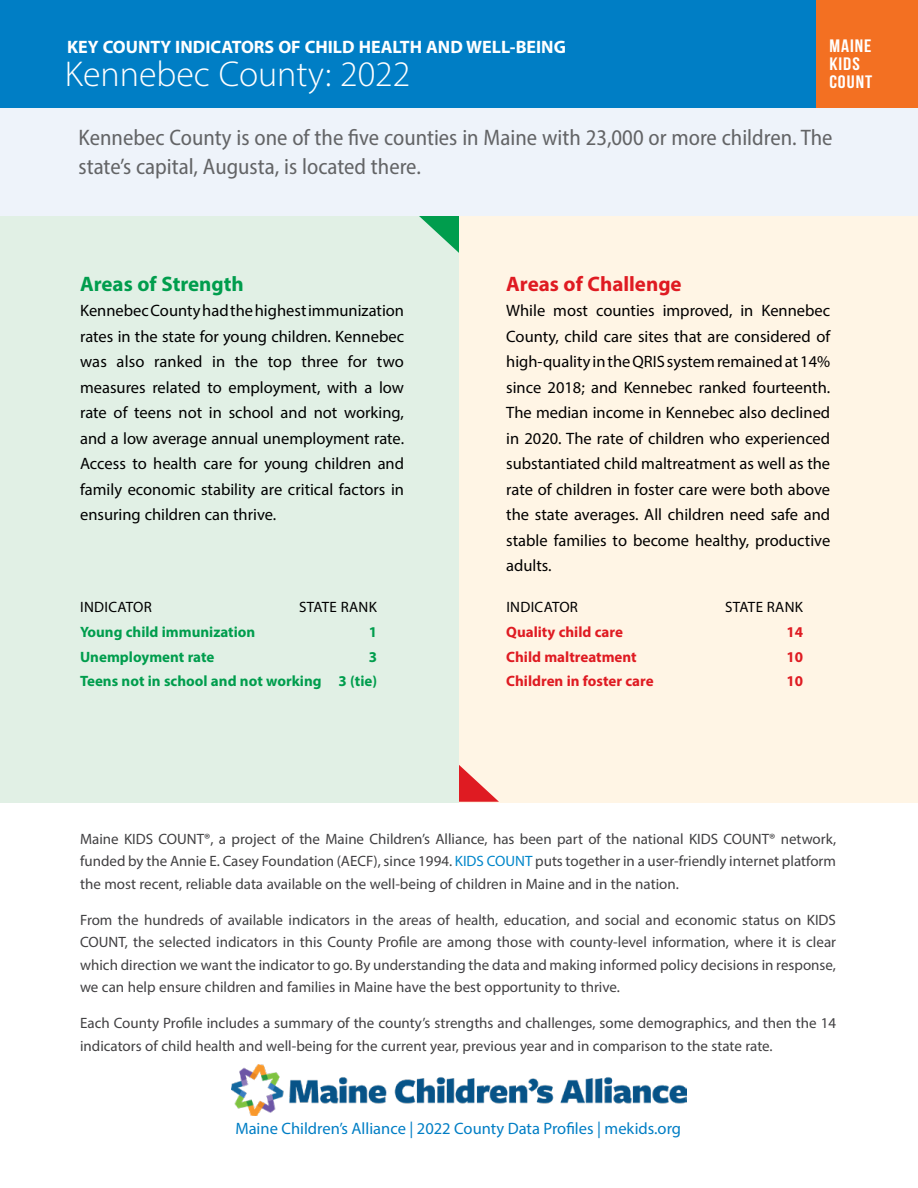
<style>
.page{position:relative;width:918px;height:1188px;background:#fff}
.page>*{position:absolute;margin:0;border:0;box-sizing:border-box;transform-origin:0 0}
.t1{font:300 36px "Myriad Pro";color:#fff}
.t2{font:semi-condensed 22.5px/28.5px "Myriad Pro";color:#636466}
.t3{font:700 21px "Myriad Pro";color:#df1b22}
.t4{font:700 21px "Myriad Pro";color:#009d4d}
.t5{font:700 18px "Myriad Pro";color:#fff}
.t6{font:18px/18px "Bebas Neue";letter-spacing:.05em;color:#fff;scale:1.1 1}
.t7{font:16.5px/25.5px "Myriad Pro";color:#000;text-align:justify}
.t8{font:16.5px "Myriad Pro";color:#007ec5}
.t9{font:15px/22.5px "Myriad Pro";color:#414042;text-align:justify}
.t10{font:700 15px/24.8px "Myriad Pro";color:#009d4d;text-align:right}
.t11{font:700 15px "Myriad Pro";color:#df1b22}
.t12{font:15px "Myriad Pro";letter-spacing:.02em;color:#000}
.s1{color:#0086ca}
</style>
<div class="page">
<div style="left:0;top:216px;width:459px;height:586px;background:#e1f0e5"></div>
<div style="left:459px;top:216px;width:459px;height:586px;background:#fff5e5"></div>
<div style="left:815px;top:0;width:103px;height:108px;background:#f37022"></div>
<div style="left:0;top:108px;width:918px;height:108px;background:#eef3fa"></div>
<div style="left:0;top:0;width:815px;height:108px;background:#007ec5"></div>
<svg style="left:419px;top:216px;width:40px;height:37px"></svg>
<svg style="left:459px;top:765px;width:40px;height:37px"></svg>
<img style="left:231px;top:1064px;width:456px;height:52px">
<p class="t5" style="left:67px;top:35px;width:500px">KEY COUNTY INDICATORS OF CHILD HEALTH AND WELL-BEING</p>
<h1 class="t1" style="left:65px;top:53px;width:347px">Kennebec County: 2022</h1>
<p class="t6" style="left:829px;top:37px;width:41px">MAINE<br>KIDS<br>COUNT</p>
<h2 class="t2" style="left:79px;top:123px;width:756px">Kennebec County is one of the five counties in Maine with 23,000 or more children. The state’s capital, Augusta, is located there.</h2>
<h3 class="t4" style="left:80px;top:270px;width:165px">Areas of Strength</h3>
<p class="t7" style="left:80px;top:298px;width:326px">Kennebec County had the highest immunization rates in the state for young children. Kennebec was also ranked in the top three for two measures related to employment, with a low rate of teens not in school and not working, and a low average annual unemployment rate.<br>Access to health care for young children and family economic stability are critical factors in ensuring children can thrive.</p>
<p class="t12" style="left:80px;top:598px;width:73px">INDICATOR</p>
<p class="t12" style="left:299px;top:598px;width:79px">STATE RANK</p>
<p class="t10" style="left:80px;top:619px;width:177px">Young child immunization</p>
<p class="t10" style="left:369px;top:619px;width:10px">1</p>
<p class="t10" style="left:80px;top:644px;width:136px">Unemployment rate</p>
<p class="t10" style="left:80px;top:644px;width:299px">3<br>Teens not in school and not working 3 (tie)</p>
<h3 class="t3" style="left:506px;top:270px;width:177px">Areas of Challenge</h3>
<p class="t7" style="left:506px;top:298px;width:326px">While most counties improved, in Kennebec County, child care sites that are considered of high-quality in the QRIS system remained at 14% since 2018; and Kennebec ranked fourteenth.<br>The median income in Kennebec also declined in 2020. The rate of children who experienced substantiated child maltreatment as well as the rate of children in foster care were both above the state averages. All children need safe and stable families to become healthy, productive adults.</p>
<p class="t12" style="left:506px;top:598px;width:73px">INDICATOR</p>
<p class="t12" style="left:725px;top:598px;width:79px">STATE RANK</p>
<p class="t11" style="left:506px;top:622px;width:118px">Quality child care</p>
<p class="t11" style="left:787px;top:622px;width:18px">14</p>
<p class="t11" style="left:506px;top:647px;width:132px">Child maltreatment</p>
<p class="t11" style="left:787px;top:647px;width:18px">10</p>
<p class="t11" style="left:506px;top:671px;width:149px">Children in foster care</p>
<p class="t11" style="left:787px;top:671px;width:18px">10</p>
<p class="t9" style="left:80px;top:827px;width:758px">Maine KIDS COUNT®, a project of the Maine Children’s Alliance, has been part of the national KIDS COUNT® network, funded by the Annie E. Casey Foundation (AECF), since 1994. <span class="s1">KIDS COUNT</span> puts together in a user-friendly internet platform the most recent, reliable data available on the well-being of children in Maine and in the nation.</p>
<p class="t9" style="left:80px;top:908px;width:758px">From the hundreds of available indicators in the areas of health, education, and social and economic status on KIDS COUNT, the selected indicators in this County Profile are among those with county-level information, where it is clear which direction we want the indicator to go. By understanding the data and making informed policy decisions in response, we can help ensure children and families in Maine have the best opportunity to thrive.</p>
<p class="t9" style="left:80px;top:1012px;width:757px">Each County Profile includes a summary of the county’s strengths and challenges, some demographics, and then the 14 indicators of child health and well-being for the current year, previous year and in comparison to the state rate.</p>
<p class="t8" style="left:235px;top:1119px;width:447px">Maine Children’s Alliance | 2022 County Data Profiles | mekids.org</p>
</div>
